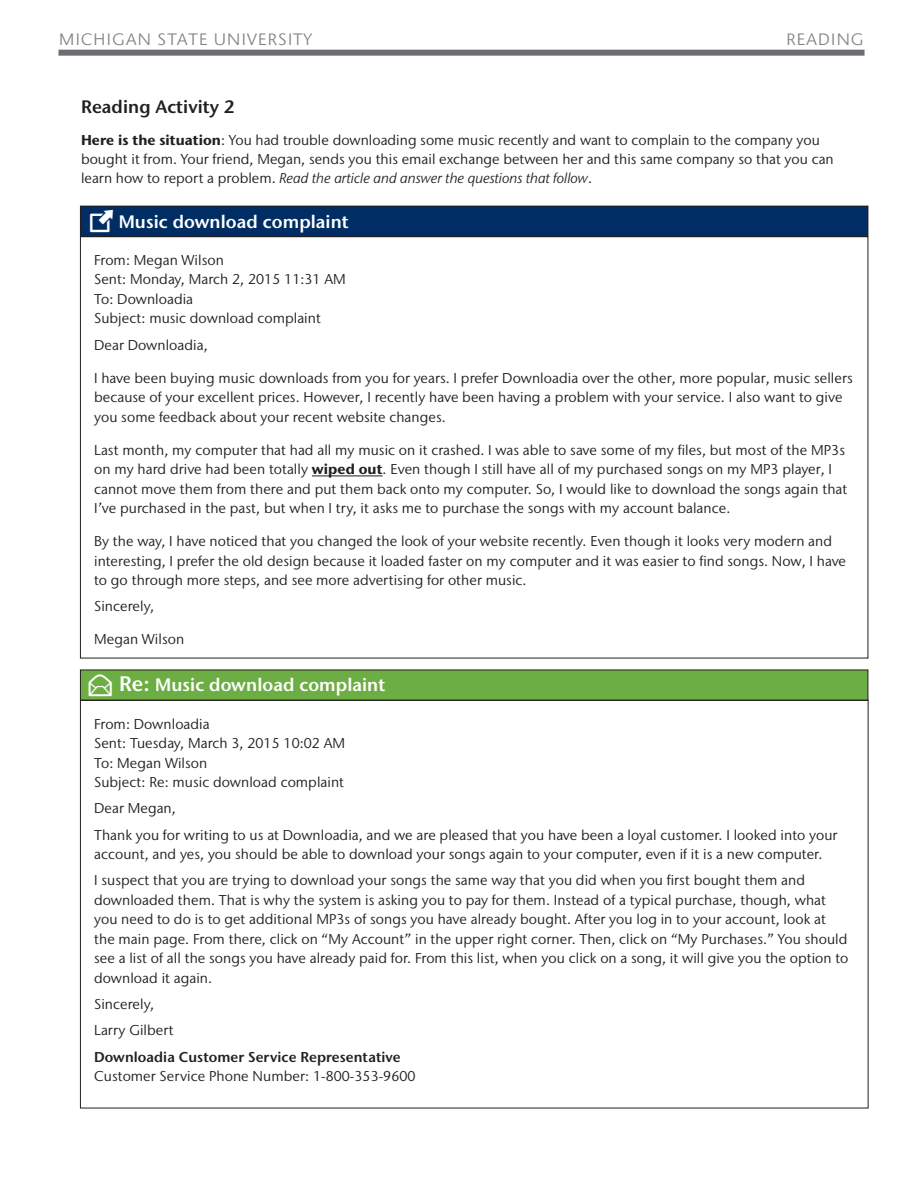
<style>
.page{position:relative;width:918px;height:1188px;background:#fff}
.page>*{position:absolute;margin:0;border:0;box-sizing:border-box;transform-origin:0 0}
._1-page_framework_he{font:300 21px "Stone Sans IIITC Std";color:#808285}
._02_Reading_Subhead{font:600 18px "Stone Sans IIITC Std";letter-spacing:.005em;color:#fff}
.instructions-heading{font:600 18px "Stone Sans IIITC Std";letter-spacing:.005em;color:#231f20}
._04_Reading_Passage{font:14.25px/19.5px "Stone Sans IIITC Std";letter-spacing:.005em;color:#231f20}
.item-passage-reading{font:14.25px/19.5px "Stone Sans IIITC Std";letter-spacing:.005em;color:#231f20}
.instructions-body{font:14.25px/19.2px "Stone Sans IIITC Std";letter-spacing:.005em;color:#231f20}
.s1{font-weight:700}
.s2{font-style:italic}
.s3{font-size:21px}
.s4{font-weight:600}
</style>
<div class="page">
<div style="left:58px;top:50px;width:807px;height:6px;background:#6c6d70"></div>
<div style="left:80px;top:206px;width:788px;height:30px;background:#002e64"></div>
<div style="left:80px;top:206px;width:788px;height:31px;border:1px solid #231f20"></div>
<hr style="left:312px;top:476px;width:71px;height:1px;background:#231f20">
<div style="left:80px;top:670px;width:788px;height:30px;background:#6dae44"></div>
<p class="_1-page_framework_he" style="left:58px;top:25px;width:256px">michigan state university</p>
<p class="_1-page_framework_he" style="left:786px;top:25px;width:80px">reading</p>
<p class="instructions-heading" style="left:81px;top:95px;width:155px">Reading Activity 2</p>
<p class="instructions-body" style="left:81px;top:130px;width:754px"><span class="s1">Here is the situation</span>: You had trouble downloading some music recently and want to complain to the company you bought it from. Your friend, Megan, sends you this email exchange between her and this same company so that you can learn how to report a problem. <span class="s2">Read the article and answer the questions that follow</span>.</p>
<p class="_02_Reading_Subhead" style="left:119px;top:210px;width:232px">Music download complaint</p>
<p class="_04_Reading_Passage" style="left:94px;top:250px;width:253px">From: Megan Wilson<br>Sent: Monday, March 2, 2015 11:31 AM<br>To: Downloadia<br>Subject: music download complaint</p>
<p class="_04_Reading_Passage" style="left:94px;top:335px;width:115px">Dear Downloadia,</p>
<p class="item-passage-reading" style="left:94px;top:368px;width:760px">I have been buying music downloads from you for years. I prefer Downloadia over the other, more popular, music sellers because of your excellent prices. However, I recently have been having a problem with your service. I also want to give you some feedback about your recent website changes.</p>
<p class="item-passage-reading" style="left:94px;top:440px;width:755px">Last month, my computer that had all my music on it crashed. I was able to save some of my files, but most of the MP3s on my hard drive had been totally <span class="s1">wiped out</span>. Even though I still have all of my purchased songs on my MP3 player, I cannot move them from there and put them back onto my computer. So, I would like to download the songs again that I’ve purchased in the past, but when I try, it asks me to purchase the songs with my account balance.</p>
<p class="item-passage-reading" style="left:94px;top:531px;width:753px">By the way, I have noticed that you changed the look of your website recently. Even though it looks very modern and interesting, I prefer the old design because it loaded faster on my computer and it was easier to find songs. Now, I have to go through more steps, and see more advertising for other music.</p>
<p class="_04_Reading_Passage" style="left:94px;top:597px;width:61px">Sincerely,</p>
<p class="item-passage-reading" style="left:94px;top:630px;width:92px">Megan Wilson</p>
<p class="_02_Reading_Subhead" style="left:119px;top:674px;width:268px"><span class="s3">Re:</span> Music download complaint</p>
<p class="_04_Reading_Passage" style="left:94px;top:714px;width:253px">From: Downloadia<br>Sent: Tuesday, March 3, 2015 10:02 AM<br>To: Megan Wilson<br>Subject: Re: music download complaint</p>
<p class="_04_Reading_Passage" style="left:94px;top:799px;width:83px">Dear Megan,</p>
<p class="_04_Reading_Passage" style="left:94px;top:825px;width:745px">Thank you for writing to us at Downloadia, and we are pleased that you have been a loyal customer. I looked into your account, and yes, you should be able to download your songs again to your computer, even if it is a new computer.</p>
<p class="_04_Reading_Passage" style="left:94px;top:871px;width:756px">I suspect that you are trying to download your songs the same way that you did when you first bought them and downloaded them. That is why the system is asking you to pay for them. Instead of a typical purchase, though, what you need to do is to get additional MP3s of songs you have already bought. After you log in to your account, look at the main page. From there, click on “My Account” in the upper right corner. Then, click on “My Purchases.” You should see a list of all the songs you have already paid for. From this list, when you click on a song, it will give you the option to download it again.</p>
<p class="_04_Reading_Passage" style="left:94px;top:994px;width:61px">Sincerely,</p>
<p class="_04_Reading_Passage" style="left:94px;top:1021px;width:81px">Larry Gilbert</p>
<p class="_04_Reading_Passage" style="left:94px;top:1047px;width:323px"><span class="s4">Downloadia Customer Service Representative<br></span>Customer Service Phone Number: 1-800-353-9600</p>
</div>
